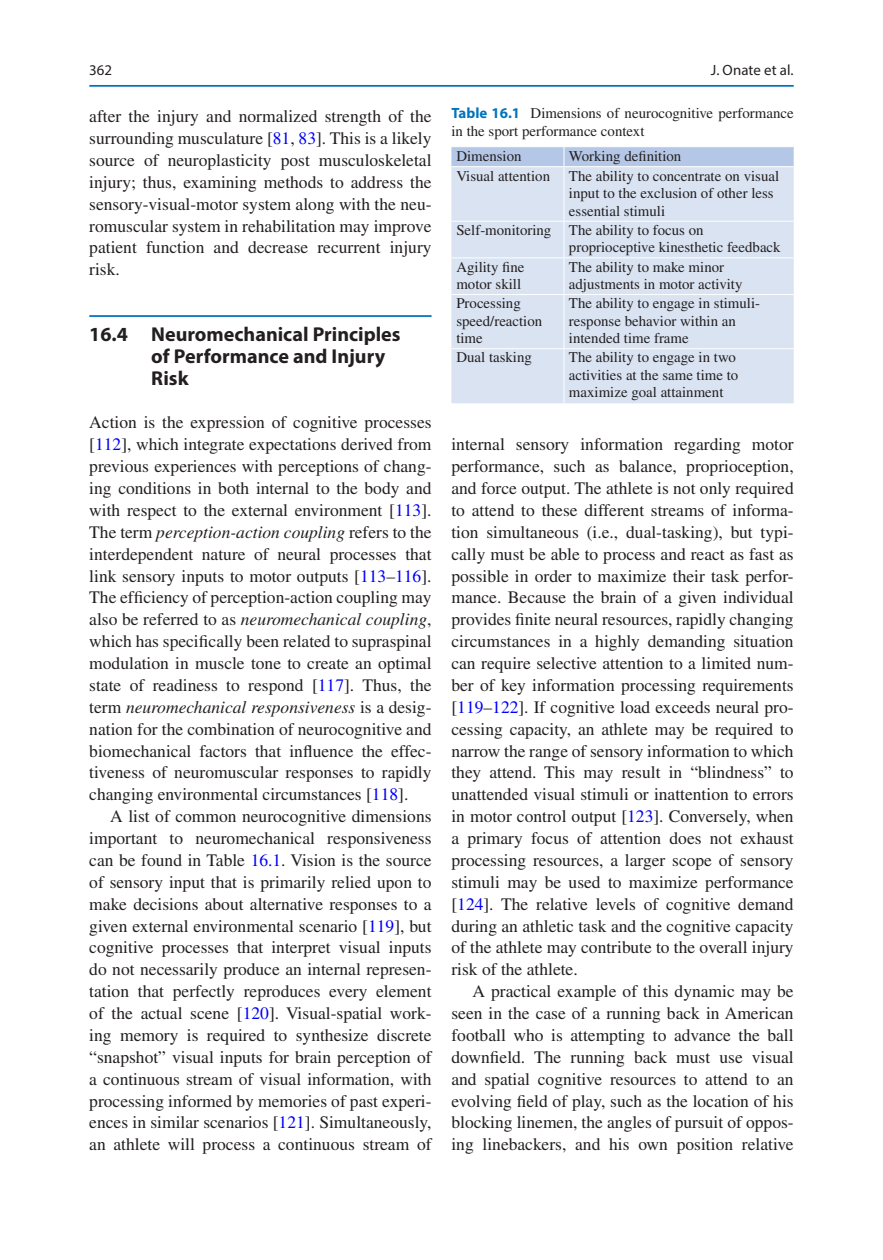
<style>
.page{position:relative;width:883px;height:1260px;background:#fff}
.page>*{position:absolute;margin:0;border:0;box-sizing:border-box;transform-origin:0 0}
.t1{font:700 20.12px/21.9px "Qgbxpy Myriad Pro";color:#231f20}
.t2{font:17.5px/21.9px "Mtnlmr Times LT Std";color:#231f20;text-align:justify}
.t3{font:italic 17.5px "Rpgysh Times LT Std";color:#231f20}
.t4{font:14.88px/17.5px "Mtnlmr Times LT Std";color:#231f20}
.t5{font:14.88px "Xdrtgc Myriad Pro";letter-spacing:.005em;color:#231f20}
.t6{font:14.88px "Knqdmg Myriad Pro";color:#231f20}
.s1{color:#0000fa}
.s2{font-family:"Mtnlmr Times LT Std";font-style:normal}
.s3{font-family:"Qgbxpy Myriad Pro";font-weight:700;color:#0073bc}
</style>
<div class="page">
<hr style="left:89px;top:315px;width:343px;height:2px;background:#0073bc">
<div style="left:451px;top:167px;width:343px;height:236px;background:#d9e3f2"></div>
<svg style="left:451px;top:147px;width:343px;height:20px;background:#b7c8e6"></svg>
<hr style="left:564px;top:166px;width:230px;height:1px;background:#fff">
<hr style="left:564px;top:167px;width:1px;height:54px;background:#fff">
<hr style="left:451px;top:221px;width:113px;height:1px;background:#fff">
<hr style="left:564px;top:221px;width:230px;height:1px;background:#fff">
<hr style="left:564px;top:222px;width:1px;height:35px;background:#fff">
<hr style="left:451px;top:257px;width:113px;height:1px;background:#fff">
<hr style="left:564px;top:257px;width:230px;height:1px;background:#fff">
<hr style="left:564px;top:258px;width:1px;height:36px;background:#fff">
<hr style="left:451px;top:294px;width:113px;height:1px;background:#fff">
<hr style="left:564px;top:294px;width:230px;height:1px;background:#fff">
<hr style="left:564px;top:295px;width:1px;height:53px;background:#fff">
<hr style="left:564px;top:348px;width:230px;height:1px;background:#fff">
<hr style="left:451px;top:348px;width:113px;height:1px;background:#fff">
<hr style="left:564px;top:349px;width:1px;height:54px;background:#fff">
<hr style="left:89px;top:85px;width:705px;height:2px;background:#0073bc">
<p class="t6" style="left:89px;top:61px;width:24px">362</p>
<p class="t2" style="left:89px;top:105px;width:344px">after the injury and normalized strength of the surrounding musculature [<span class="s1">81</span>, <span class="s1">83</span>]. This is a likely source of neuroplasticity post musculoskeletal injury; thus, examining methods to address the sensory-visual-motor system along with the neu&shy;romuscular system in rehabilitation may improve patient function and decrease recurrent injury risk.</p>
<p class="t1" style="left:151px;top:323px;width:251px;text-indent:-62px">16.4 Neuromechanical Principles of Performance and Injury<br>Risk</p>
<p class="t2" style="left:89px;top:412px;width:344px">Action is the expression of cognitive processes [<span class="s1">112</span>], which integrate expectations derived from previous experiences with perceptions of chang&shy;ing conditions in both internal to the body and with respect to the external environment [<span class="s1">113</span>].</p>
<p class="t3" style="left:89px;top:522px;width:344px"><span class="s2">The term</span> perception-action coupling <span class="s2">refers to the</span></p>
<p class="t2" style="left:89px;top:543px;width:344px">interdependent nature of neural processes that link sensory inputs to motor outputs [<span class="s1">113</span>–<span class="s1">116</span>].<br>The efficiency of perception-action coupling may</p>
<p class="t3" style="left:89px;top:610px;width:344px"><span class="s2">also be referred to as</span> neuromechanical coupling<span class="s2">,</span></p>
<p class="t2" style="left:89px;top:630px;width:344px">which has specifically been related to supraspinal modulation in muscle tone to create an optimal state of readiness to respond [<span class="s1">117</span>]. Thus, the</p>
<p class="t3" style="left:89px;top:697px;width:344px"><span class="s2">term</span> neuromechanical responsiveness <span class="s2">is a desig-</span></p>
<p class="t2" style="left:89px;top:718px;width:344px">nation for the combination of neurocognitive and biomechanical factors that influence the effec&shy;tiveness of neuromuscular responses to rapidly changing environmental circumstances [<span class="s1">118</span>].</p>
<p class="t2" style="left:89px;top:805px;width:344px;text-indent:21px">A list of common neurocognitive dimensions important to neuromechanical responsiveness can be found in Table <span class="s1">16.1</span>. Vision is the source of sensory input that is primarily relied upon to make decisions about alternative responses to a given external environmental scenario [<span class="s1">119</span>], but cognitive processes that interpret visual inputs do not necessarily produce an internal represen&shy;tation that perfectly reproduces every element of the actual scene [<span class="s1">120</span>]. Visual-spatial work&shy;ing memory is required to synthesize discrete “snapshot” visual inputs for brain perception of a continuous stream of visual information, with processing informed by memories of past experi&shy;ences in similar scenarios [<span class="s1">121</span>]. Simultaneously, an athlete will process a continuous stream of</p>
<p class="t5" style="left:711px;top:61px;width:84px">J. Onate et al.</p>
<p class="t4" style="left:451px;top:104px;width:344px"><span class="s3">Table 16.1</span> Dimensions of neurocognitive performance in the sport performance context</p>
<p class="t4" style="left:456px;top:147px;width:67px">Dimension</p>
<p class="t4" style="left:569px;top:147px;width:114px">Working definition</p>
<p class="t4" style="left:456px;top:167px;width:95px">Visual attention</p>
<p class="t4" style="left:569px;top:167px;width:212px">The ability to concentrate on visual input to the exclusion of other less essential stimuli</p>
<p class="t4" style="left:569px;top:221px;width:213px;text-indent:-113px">Self-monitoring The ability to focus on proprioceptive kinesthetic feedback</p>
<p class="t4" style="left:456px;top:258px;width:70px">Agility fine motor skill</p>
<p class="t4" style="left:569px;top:258px;width:175px">The ability to make minor adjustments in motor activity</p>
<p class="t4" style="left:456px;top:294px;width:87px">Processing speed/reaction time</p>
<p class="t4" style="left:569px;top:294px;width:193px">The ability to engage in stimuli&shy;response behavior within an intended time frame</p>
<p class="t4" style="left:456px;top:349px;width:77px">Dual tasking</p>
<p class="t4" style="left:569px;top:349px;width:171px">The ability to engage in two activities at the same time to maximize goal attainment</p>
<p class="t2" style="left:451px;top:433px;width:344px">internal sensory information regarding motor performance, such as balance, proprioception, and force output. The athlete is not only required to attend to these different streams of informa&shy;tion simultaneous (i.e., dual-tasking), but typi&shy;cally must be able to process and react as fast as possible in order to maximize their task perfor&shy;mance. Because the brain of a given individual provides finite neural resources, rapidly changing circumstances in a highly demanding situation can require selective attention to a limited num&shy;ber of key information processing requirements [<span class="s1">119</span>–<span class="s1">122</span>]. If cognitive load exceeds neural pro&shy;cessing capacity, an athlete may be required to narrow the range of sensory information to which they attend. This may result in “blindness” to unattended visual stimuli or inattention to errors in motor control output [<span class="s1">123</span>]. Conversely, when a primary focus of attention does not exhaust processing resources, a larger scope of sensory stimuli may be used to maximize performance [<span class="s1">124</span>]. The relative levels of cognitive demand during an athletic task and the cognitive capacity of the athlete may contribute to the overall injury risk of the athlete.</p>
<p class="t2" style="left:451px;top:980px;width:344px;text-indent:21px">A practical example of this dynamic may be seen in the case of a running back in American football who is attempting to advance the ball downfield. The running back must use visual and spatial cognitive resources to attend to an evolving field of play, such as the location of his blocking linemen, the angles of pursuit of oppos&shy;ing linebackers, and his own position relative</p>
</div>
